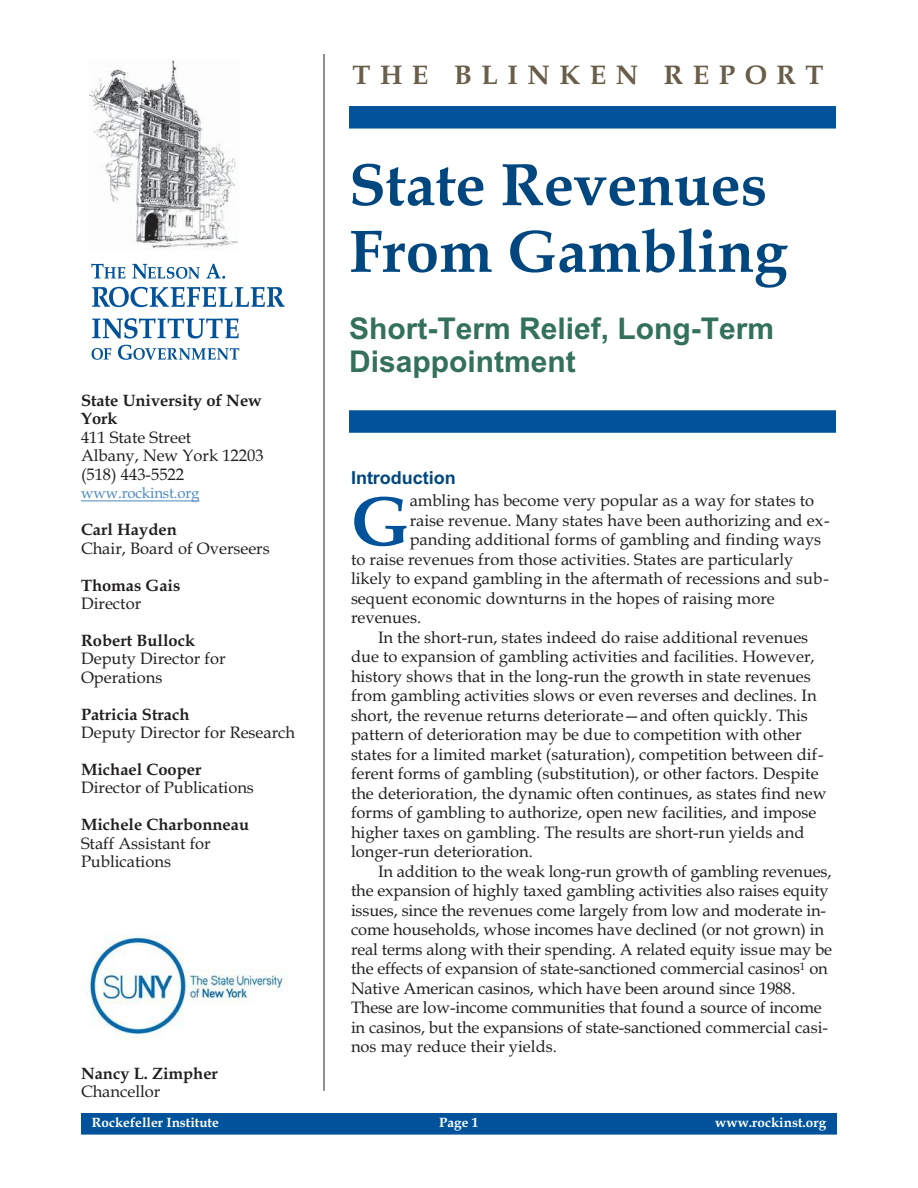
<style>
.page{position:relative;width:918px;height:1188px;background:#fff}
.page>*{position:absolute;margin:0;border:0;box-sizing:border-box;transform-origin:0 0}
.t1{font:700 70.5px "Book Antiqua";color:#00539b}
.t2{font:700 60px/66.6px "Book Antiqua";color:#00467f}
.t3{font:700 30px/33.3px "Arial";color:#34715a}
.t4{font:700 27px "Book Antiqua";letter-spacing:.35em;color:#695e49}
.t5{font:700 18px "Arial";color:#00467f}
.t6{font:16.5px/18.5px "Book Antiqua";color:#221f1f}
.t7{font:700 16.5px/18.3px "Book Antiqua";color:#221f1f}
.t8{font:15px "Book Antiqua";letter-spacing:-.01em;color:#4e8abe}
.t9{font:700 13.5px "Book Antiqua";color:#fff}
</style>
<div class="page">
<div style="left:81px;top:1113px;width:756px;height:22px;background:#00539b"></div>
<hr style="left:324px;top:54px;width:1px;height:1037px;background:#221f1f">
<div style="left:349px;top:106px;width:487px;height:23px;background:#00539b"></div>
<div style="left:349px;top:410px;width:487px;height:23px;background:#00539b"></div>
<svg style="left:91px;top:264px;width:34px;height:15px"></svg>
<svg style="left:132px;top:264px;width:68px;height:15px"></svg>
<svg style="left:206px;top:264px;width:19px;height:15px"></svg>
<svg style="left:92px;top:348px;width:19px;height:12px"></svg>
<svg style="left:118px;top:345px;width:121px;height:15px"></svg>
<svg style="left:92px;top:287px;width:193px;height:20px"></svg>
<svg style="left:92px;top:318px;width:147px;height:21px"></svg>
<img style="left:90px;top:60px;width:148px;height:189px">
<hr style="left:81px;top:500px;width:119px;height:1px;background:#4e8abe">
<img style="left:85px;top:936px;width:200px;height:102px">
<h3 class="t4" style="left:353px;top:64px;width:473px">THE BLINKEN REPORT</h3>
<p class="t7" style="left:81px;top:393px;width:183px">State University of New<br>York</p>
<p class="t6" style="left:81px;top:430px;width:184px">411 State Street<br>Albany, New York 12203 (518) 443-5522</p>
<p class="t8" style="left:81px;top:487px;width:120px">www.rockinst.org</p>
<p class="t7" style="left:81px;top:522px;width:97px">Carl Hayden</p>
<p class="t6" style="left:81px;top:541px;width:190px">Chair, Board of Overseers</p>
<p class="t7" style="left:81px;top:578px;width:101px">Thomas Gais</p>
<p class="t6" style="left:81px;top:596px;width:62px">Director</p>
<p class="t7" style="left:81px;top:633px;width:116px">Robert Bullock</p>
<p class="t6" style="left:81px;top:651px;width:146px">Deputy Director for<br>Operations</p>
<p class="t7" style="left:81px;top:707px;width:110px">Patricia Strach</p>
<p class="t6" style="left:81px;top:725px;width:216px">Deputy Director for Research</p>
<p class="t7" style="left:81px;top:762px;width:122px">Michael Cooper</p>
<p class="t6" style="left:81px;top:780px;width:174px">Director of Publications</p>
<p class="t7" style="left:81px;top:817px;width:170px">Michele Charbonneau</p>
<p class="t6" style="left:81px;top:836px;width:131px">Staff Assistant for<br>Publications</p>
<p class="t7" style="left:81px;top:1066px;width:139px">Nancy L. Zimpher</p>
<p class="t6" style="left:81px;top:1084px;width:81px">Chancellor</p>
<h2 class="t2" style="left:349px;top:158px;width:440px">State Revenues<br>From Gambling</h2>
<h3 class="t3" style="left:349px;top:314px;width:427px">Short-Term Relief, Long-Term<br>Disappointment</h3>
<p class="t5" style="left:351px;top:471px;width:106px">Introduction</p>
<h1 class="t1" style="left:351px;top:494px;width:60px">G</h1>
<p class="t6" style="left:410px;top:493px;width:406px">ambling has become very popular as a way for states to</p>
<p class="t6" style="left:410px;top:513px;width:422px">raise revenue. Many states have been authorizing and ex-</p>
<p class="t6" style="left:410px;top:532px;width:413px">panding additional forms of gambling and finding ways</p>
<p class="t6" style="left:351px;top:552px;width:444px">to raise revenues from those activities. States are particularly</p>
<p class="t6" style="left:351px;top:571px;width:479px">likely to expand gambling in the aftermath of recessions and sub-</p>
<p class="t6" style="left:351px;top:591px;width:425px">sequent economic downturns in the hopes of raising more</p>
<p class="t6" style="left:351px;top:610px;width:72px">revenues.</p>
<p class="t6" style="left:378px;top:630px;width:432px">In the short-run, states indeed do raise additional revenues</p>
<p class="t6" style="left:351px;top:649px;width:465px">due to expansion of gambling activities and facilities. However,</p>
<p class="t6" style="left:351px;top:669px;width:461px">history shows that in the long-run the growth in state revenues</p>
<p class="t6" style="left:351px;top:688px;width:467px">from gambling activities slows or even reverses and declines. In</p>
<p class="t6" style="left:351px;top:708px;width:458px">short, the revenue returns deteriorate—and often quickly. This</p>
<p class="t6" style="left:351px;top:727px;width:452px">pattern of deterioration may be due to competition with other</p>
<p class="t6" style="left:351px;top:747px;width:474px">states for a limited market (saturation), competition between dif-</p>
<p class="t6" style="left:351px;top:766px;width:469px">ferent forms of gambling (substitution), or other factors. Despite</p>
<p class="t6" style="left:351px;top:786px;width:477px">the deterioration, the dynamic often continues, as states find new</p>
<p class="t6" style="left:351px;top:805px;width:467px">forms of gambling to authorize, open new facilities, and impose</p>
<p class="t6" style="left:351px;top:825px;width:455px">higher taxes on gambling. The results are short-run yields and</p>
<p class="t6" style="left:351px;top:844px;width:183px">longer-run deterioration.</p>
<p class="t6" style="left:378px;top:864px;width:455px">In addition to the weak long-run growth of gambling revenues,</p>
<p class="t6" style="left:351px;top:883px;width:479px">the expansion of highly taxed gambling activities also raises equity</p>
<p class="t6" style="left:351px;top:903px;width:477px">issues, since the revenues come largely from low and moderate in-</p>
<p class="t6" style="left:351px;top:922px;width:475px">come households, whose incomes have declined (or not grown) in</p>
<p class="t6" style="left:351px;top:942px;width:483px">real terms along with their spending. A related equity issue may be</p>
<p class="t6" style="left:351px;top:961px;width:478px">the effects of expansion of state-sanctioned commercial casinos<sup>1</sup> on</p>
<p class="t6" style="left:351px;top:981px;width:446px">Native American casinos, which have been around since 1988.</p>
<p class="t6" style="left:351px;top:1000px;width:472px">These are low-income communities that found a source of income</p>
<p class="t6" style="left:351px;top:1020px;width:479px">in casinos, but the expansions of state-sanctioned commercial casi-</p>
<p class="t6" style="left:351px;top:1039px;width:207px">nos may reduce their yields.</p>
<p class="t9" style="left:92px;top:1118px;width:129px">Rockefeller Institute</p>
<p class="t9" style="left:439px;top:1118px;width:41px">Page 1</p>
<p class="t9" style="left:715px;top:1118px;width:113px">www.rockinst.org</p>
</div>
